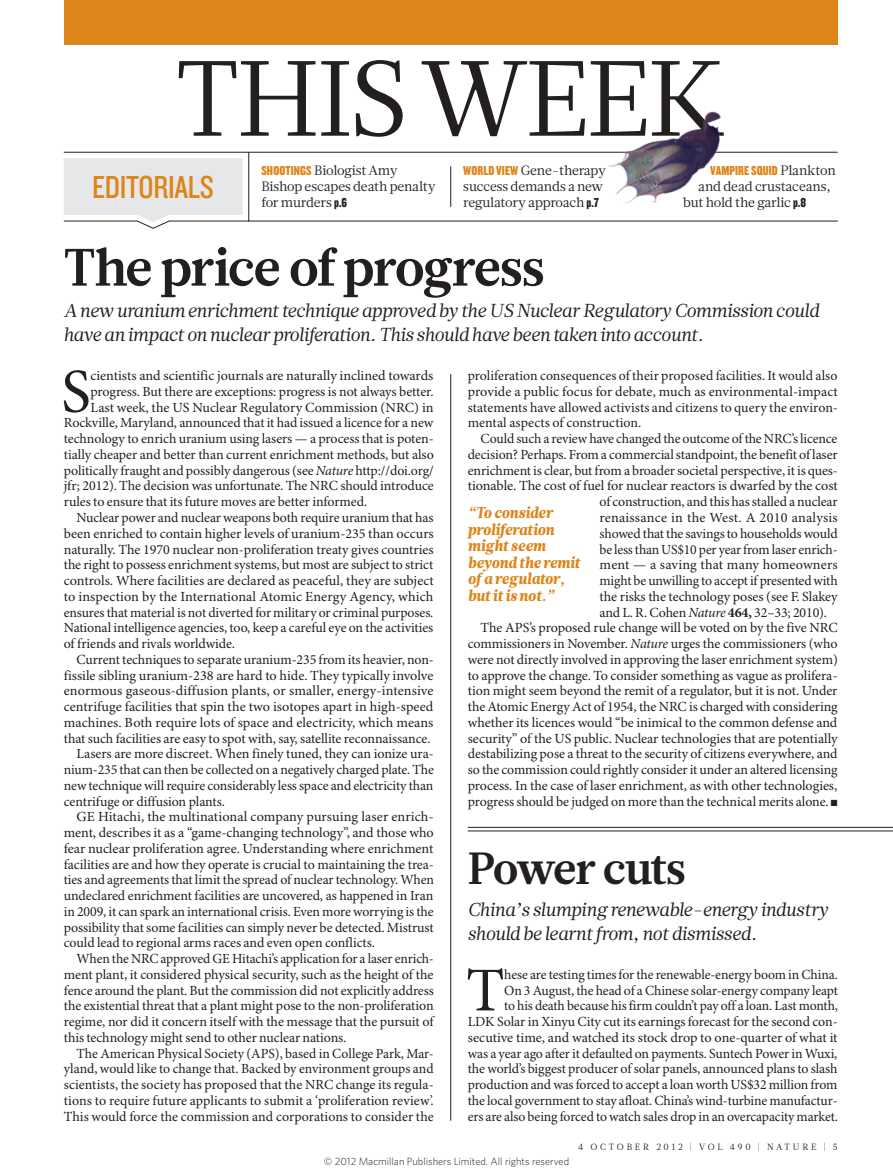
<style>
.page{position:relative;width:893px;height:1174px;background:#fff}
.page>*{position:absolute;margin:0;border:0;box-sizing:border-box;transform-origin:0 0}
.SECTION_HEADING{font:106.5px "Glosa Math";letter-spacing:-.025em;color:#231f20}
.BODY_DROP_CAP{font:62.4px "Minion Pro";color:#231f20}
.EDITORIAL_HEAD_35{font:700 52.5px "Glosa Math";letter-spacing:-.025em;color:#231f20}
.EDITORIAL_HEAD_30{font:700 45px "Glosa Math";letter-spacing:-.035em;color:#231f20}
.t1{font:33px "Knockout 29 Junior Ltweight";letter-spacing:-.01em;color:#dd8519}
.INTRO{font:italic 18.75px/23.7px "Glosa Math";letter-spacing:-.01em;color:#231f20}
.PULL_QUOTE{font:italic 900 15.75px/16.5px "Glosa Math";letter-spacing:-.015em;color:#dd8519;scale:.95 1}
.BODY_INDENT{font:13.95px/15.8px "Minion Pro";letter-spacing:-.01em;color:#231f20;text-align:justify}
.BODY_DROP_CAP-2{font:13.95px/15.8px "Minion Pro";letter-spacing:-.01em;color:#231f20;text-align:right}
.BODY_INDENT-2{font:13.95px "Minion Pro";letter-spacing:.015em;color:#231f20}
.MINI_TOC_TEXT{font:13.5px/15.8px "Glosa Math";letter-spacing:-.02em;color:#231f20}
.MINI_TOC_TEXT-2{font:13.5px "Knockout 69 Full Liteweight";letter-spacing:.01em;color:#dd8519}
.t2{font:300 10.5px "Whitney";color:#231f20}
.t3{font:9px "Glosa Math";letter-spacing:.3em;color:#231f20}
.s1{font-family:"Knockout 69 Full Liteweight";color:#dd8519}
.s2{font-family:"Knockout 69 Full Liteweight"}
.s3{font-family:"Glosa Math";color:#231f20}
.s4{font-style:italic}
.s5{font-weight:700}
</style>
<div class="page">
<hr style="left:64px;top:152px;width:774px;height:1px;background:#231f20">
<img style="left:580px;top:111px;width:173px;height:110px">
<div style="left:64px;top:0;width:774px;height:45px;background:#dd8519"></div>
<hr style="left:249px;top:221px;width:589px;height:1px;background:#231f20">
<hr style="left:450px;top:166px;width:1px;height:41px;background:#231f20">
<svg style="left:63px;top:152px;width:186px;height:77px"></svg>
<hr style="left:450px;top:374px;width:1px;height:746px;background:#231f20">
<hr style="left:468px;top:827px;width:425px;height:1px;background:#231f20">
<hr style="left:468px;top:830px;width:425px;height:1px;background:#231f20">
<p class="SECTION_HEADING" style="left:176px;top:29px;width:552px">THIS WEEK</p>
<p class="MINI_TOC_TEXT" style="left:261px;top:163px;width:176px"><span class="s1">SHOOTINGS</span> Biologist Amy<br>Bishop escapes death penalty for murders <span class="s2">p.6</span></p>
<p class="MINI_TOC_TEXT" style="left:463px;top:163px;width:144px"><span class="s1">WORLD VIEW</span> Gene-therapy success demands a new regulatory approach <span class="s2">p.7</span></p>
<p class="MINI_TOC_TEXT-2" style="left:710px;top:162px;width:127px">VAMPIRE SQUID <span class="s3">Plankton</span></p>
<p class="t1" style="left:92px;top:166px;width:123px">EDITORIALS</p>
<p class="MINI_TOC_TEXT" style="left:698px;top:179px;width:134px">and dead crustaceans,</p>
<p class="MINI_TOC_TEXT" style="left:683px;top:194px;width:124px">but hold the garlic <span class="s2">p.8</span></p>
<p class="EDITORIAL_HEAD_35" style="left:64px;top:233px;width:482px">The price of progress</p>
<p class="INTRO" style="left:64px;top:299px;width:757px">A new uranium enrichment technique approved by the US Nuclear Regulatory Commission could have an impact on nuclear proliferation. This should have been taken into account.</p>
<p class="BODY_INDENT" style="left:468px;top:368px;width:372px">proliferation consequences of their proposed facilities. It would also provide a public focus for debate, much as environmental-impact statements have allowed activists and citizens to query the environ&shy;mental aspects of construction.</p>
<p class="BODY_INDENT" style="left:480px;top:431px;width:358px">Could such a review have changed the outcome of the NRC’s licence</p>
<p class="BODY_INDENT" style="left:468px;top:447px;width:371px">decision? Perhaps. From a commercial standpoint, the benefit of laser</p>
<p class="BODY_INDENT" style="left:468px;top:463px;width:371px">enrichment is clear, but from a broader societal perspective, it is ques-</p>
<p class="BODY_INDENT" style="left:468px;top:479px;width:372px">tionable. The cost of fuel for nuclear reactors is dwarfed by the cost</p>
<p class="BODY_INDENT" style="left:600px;top:494px;width:239px">of construction, and this has stalled a nuclear</p>
<p class="BODY_INDENT-2" style="left:600px;top:509px;width:240px">renaissance in the West. A 2010 analysis</p>
<p class="BODY_INDENT" style="left:600px;top:526px;width:240px">showed that the savings to households would</p>
<p class="BODY_INDENT" style="left:600px;top:542px;width:240px">be less than US$10 per year from laser enrich-</p>
<p class="BODY_INDENT" style="left:600px;top:557px;width:240px">ment — a saving that many homeowners</p>
<p class="BODY_INDENT" style="left:600px;top:573px;width:240px">might be unwilling to accept if presented with</p>
<p class="BODY_INDENT" style="left:600px;top:589px;width:240px">the risks the technology poses (see F. Slakey</p>
<p class="BODY_INDENT" style="left:600px;top:605px;width:229px">and L. R. Cohen <span class="s4">Nature</span> <span class="s5">464,</span> 32–33; 2010).</p>
<p class="BODY_INDENT" style="left:468px;top:620px;width:372px;text-indent:13px">The APS’s proposed rule change will be voted on by the five NRC commissioners in November. <span class="s4">Nature</span> urges the commissioners (who were not directly involved in approving the laser enrichment system) to approve the change. To consider something as vague as prolifera&shy;tion might seem beyond the remit of a regulator, but it is not. Under the Atomic Energy Act of 1954, the NRC is charged with considering whether its licences would “be inimical to the common defense and security” of the US public. Nuclear technologies that are potentially destabilizing pose a threat to the security of citizens everywhere, and so the commission could rightly consider it under an altered licensing process. In the case of laser enrichment, as with other technologies, progress should be judged on more than the technical merits alone. ■</p>
<p class="BODY_DROP_CAP" style="left:61px;top:354px;width:31px">S</p>
<p class="BODY_DROP_CAP-2" style="left:90px;top:368px;width:344px">cientists and scientific journals are naturally inclined towards</p>
<p class="BODY_DROP_CAP-2" style="left:90px;top:384px;width:345px">progress. But there are exceptions: progress is not always better.</p>
<p class="BODY_DROP_CAP-2" style="left:90px;top:400px;width:345px">Last week, the US Nuclear Regulatory Commission (NRC) in</p>
<p class="BODY_DROP_CAP-2" style="left:64px;top:416px;width:371px">Rockville, Maryland, announced that it had issued a licence for a new</p>
<p class="BODY_DROP_CAP-2" style="left:64px;top:431px;width:371px">technology to enrich uranium using lasers — a process that is poten-</p>
<p class="BODY_DROP_CAP-2" style="left:64px;top:447px;width:372px">tially cheaper and better than current enrichment methods, but also</p>
<p class="BODY_DROP_CAP-2" style="left:64px;top:463px;width:371px">politically fraught and possibly dangerous (see <span class="s4">Nature</span> http://doi.org/</p>
<p class="BODY_DROP_CAP-2" style="left:64px;top:479px;width:371px">jfr; 2012). The decision was unfortunate. The NRC should introduce</p>
<p class="BODY_DROP_CAP-2" style="left:64px;top:494px;width:305px">rules to ensure that its future moves are better informed.</p>
<p class="BODY_INDENT" style="left:64px;top:510px;width:372px;text-indent:13px">Nuclear power and nuclear weapons both require uranium that has been enriched to contain higher levels of uranium-235 than occurs naturally. The 1970 nuclear non-proliferation treaty gives countries the right to possess enrichment systems, but most are subject to strict controls. Where facilities are declared as peaceful, they are subject to inspection by the International Atomic Energy Agency, which ensures that material is not diverted for military or criminal purposes.<br>National intelligence agencies, too, keep a careful eye on the activities of friends and rivals worldwide.</p>
<p class="BODY_INDENT" style="left:64px;top:652px;width:372px;text-indent:13px">Current techniques to separate uranium-235 from its heavier, non&shy;fissile sibling uranium-238 are hard to hide. They typically involve enormous gaseous-diffusion plants, or smaller, energy-intensive centrifuge facilities that spin the two isotopes apart in high-speed machines. Both require lots of space and electricity, which means that such facilities are easy to spot with, say, satellite reconnaissance.</p>
<p class="BODY_INDENT" style="left:64px;top:746px;width:372px;text-indent:13px">Lasers are more discreet. When finely tuned, they can ionize ura&shy;nium-235 that can then be collected on a negatively charged plate. The new technique will require considerably less space and electricity than centrifuge or diffusion plants.</p>
<p class="BODY_INDENT" style="left:64px;top:809px;width:372px;text-indent:13px">GE Hitachi, the multinational company pursuing laser enrich&shy;ment, describes it as a “game-changing technology”, and those who fear nuclear proliferation agree. Understanding where enrichment facilities are and how they operate is crucial to maintaining the trea&shy;ties and agreements that limit the spread of nuclear technology. When undeclared enrichment facilities are uncovered, as happened in Iran in 2009, it can spark an international crisis. Even more worrying is the possibility that some facilities can simply never be detected. Mistrust could lead to regional arms races and even open conflicts.</p>
<p class="BODY_INDENT" style="left:64px;top:951px;width:371px;text-indent:13px">When the NRC approved GE Hitachi’s application for a laser enrich&shy;ment plant, it considered physical security, such as the height of the fence around the plant. But the commission did not explicitly address the existential threat that a plant might pose to the non-proliferation regime, nor did it concern itself with the message that the pursuit of this technology might send to other nuclear nations.</p>
<p class="BODY_INDENT" style="left:64px;top:1046px;width:372px;text-indent:13px">The American Physical Society (APS), based in College Park, Mar&shy;yland, would like to change that. Backed by environment groups and scientists, the society has proposed that the NRC change its regula&shy;tions to require future applicants to submit a ‘proliferation review’.<br>This would force the commission and corporations to consider the</p>
<p class="PULL_QUOTE" style="left:468px;top:504px;width:120px">“To consider proliferation might seem beyond the remit of a regulator, but it is not.”</p>
<p class="EDITORIAL_HEAD_30" style="left:468px;top:839px;width:220px">Power cuts</p>
<p class="INTRO" style="left:468px;top:897px;width:362px">China’s slumping renewable-energy industry should be learnt from, not dismissed.</p>
<p class="BODY_DROP_CAP" style="left:466px;top:953px;width:40px">T</p>
<p class="BODY_DROP_CAP-2" style="left:468px;top:967px;width:372px">hese are testing times for the renewable-energy boom in China.<br>On 3 August, the head of a Chinese solar-energy company leapt<br>to his death because his firm couldn’t pay off a loan. Last month,<br>LDK Solar in Xinyu City cut its earnings forecast for the second con&shy;secutive time, and watched its stock drop to one-quarter of what it was a year ago after it defaulted on payments. Suntech Power in Wuxi, the world’s biggest producer of solar panels, announced plans to slash production and was forced to accept a loan worth US$32 million from the local government to stay afloat. China’s wind-turbine manufactur&shy;ers are also being forced to watch sales drop in an overcapacity market.</p>
<p class="t3" style="left:578px;top:1141px;width:261px">4 OCTOBER 2012 | VOL 490 | NATURE | 5</p>
<p class="t2" style="left:324px;top:1154px;width:247px">© 2012 Macmillan Publishers Limited. All rights reserved</p>
</div>
